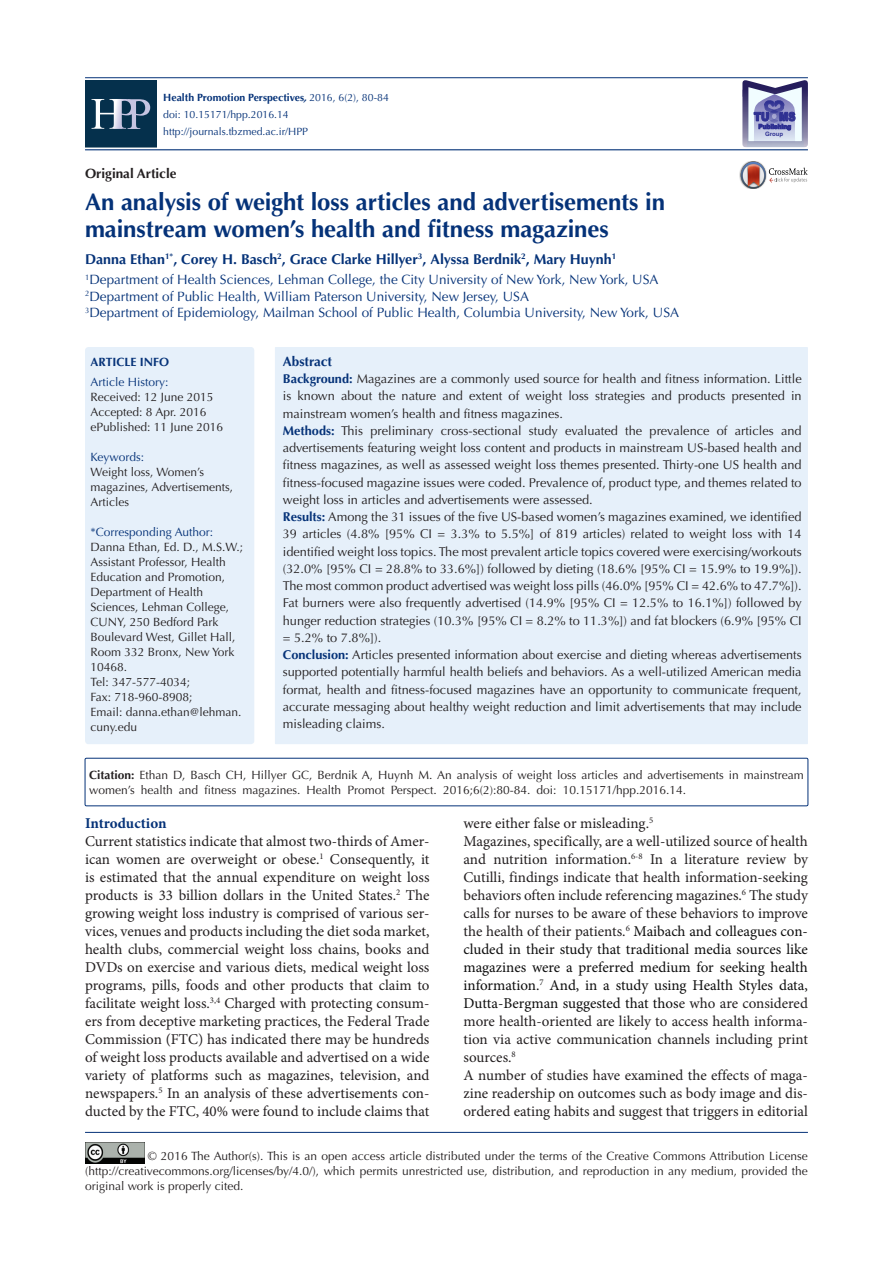
<style>
.page{position:relative;width:893px;height:1263px;background:#fff}
.page>*{position:absolute;margin:0;border:0;box-sizing:border-box;transform-origin:0 0}
.t1{font:700 24px "Optima LT Std";letter-spacing:-.005em;color:#053278}
.t2{font:15px/18px "Minion Pro";color:#231f20;text-align:justify}
.t3{font:700 15px "Minion Pro";letter-spacing:-.005em;color:#053278}
.t4{font:700 14.25px "Optima LT Std";color:#053278}
.t5{font:13.5px "Optima LT Std";color:#053278}
.t6{font:700 13.5px "Optima LT Std";color:#231f20}
.t7{font:700 13.5px "Optima LT Std";color:#053278}
.t8{font:12.75px/17.2px "Optima LT Std";color:#231f20;text-align:justify}
.corresponding{font:12px/15px "Optima LT Std";color:#231f20}
.t9{font:12px "Optima LT Std";color:#053278}
.t10{font:700 12px "Optima LT Std";color:#053278}
.t11{font:900 12px "Arial";color:#2e3092;scale:.82 1}
.t12{font:10.5px/16.8px "Optima LT Std";color:#053278}
.t13{font:700 10.5px "Optima LT Std";color:#053278}
.t14{font:700 6px "Arial";color:#2e3092}
.s1{font-style:italic}
.s2{font-weight:400}
.s3{font-weight:700;color:#053278}
.s4{font-weight:700}
.s5{color:#0e0e0e}
</style>
<div class="page">
<hr style="left:85px;top:149px;width:723px;height:1px;background:#053278">
<hr style="left:85px;top:77px;width:723px;height:1px;background:#053278">
<hr style="left:85px;top:1132px;width:723px;height:1px;background:#053278">
<img style="left:85px;top:1143px;width:59px;height:20px">
<img style="left:739px;top:169px;width:2px;height:13px">
<svg style="left:741px;top:161px;width:67px;height:28px"></svg>
<svg style="left:742px;top:80px;width:66px;height:67px"></svg>
<div style="left:275px;top:347px;width:533px;height:397px;background:#e6f0fa"></div>
<div style="left:85px;top:347px;width:169px;height:397px;background:#e6f0fa;border-radius:3px"></div>
<div style="left:85px;top:758px;width:723px;height:48px;border:1px solid #053278"></div>
<div style="left:85px;top:80px;width:71px;height:67px;background:#05304c"></div>
<svg style="left:92px;top:97px;width:20px;height:32px"></svg>
<svg style="left:112px;top:97px;width:16px;height:32px"></svg>
<svg style="left:128px;top:97px;width:24px;height:33px"></svg>
<p class="t13" style="left:163px;top:91px;width:227px">Health Promotion Perspectives<span class="s1">,</span> <span class="s2">2016, 6(2), 80-84</span></p>
<p class="t12" style="left:163px;top:106px;width:146px">doi: 10.15171/hpp.2016.14 http://journals.tbzmed.ac.ir/HPP</p>
<p class="t6" style="left:85px;top:165px;width:93px">Original Article</p>
<p class="t1" style="left:85px;top:188px;width:581px">An analysis of weight loss articles and advertisements in</p>
<p class="t1" style="left:85px;top:215px;width:525px">mainstream women’s health and fitness magazines</p>
<p class="t4" style="left:85px;top:250px;width:533px">Danna Ethan<sup>1*</sup>, Corey H. Basch<sup>2</sup>, Grace Clarke Hillyer<sup>3</sup>, Alyssa Berdnik<sup>2</sup>, Mary Huynh<sup>1</sup></p>
<p class="t5" style="left:85px;top:272px;width:575px"><sup>1</sup>Department of Health Sciences, Lehman College, the City University of New York, New York, USA</p>
<p class="t5" style="left:85px;top:288px;width:445px"><sup>2</sup>Department of Public Health, William Paterson University, New Jersey, USA</p>
<p class="t5" style="left:85px;top:305px;width:595px"><sup>3</sup>Department of Epidemiology, Mailman School of Public Health, Columbia University, New York, USA</p>
<p class="t11" style="left:754px;top:108px;width:52px">TU MS</p>
<p class="t14" style="left:765px;top:129px;width:20px">Group</p>
<p class="t10" style="left:91px;top:355px;width:80px">ARTICLE INFO</p>
<p class="t9" style="left:91px;top:375px;width:80px">Article History:</p>
<p class="corresponding" style="left:91px;top:390px;width:124px">Received: 12 June 2015</p>
<p class="corresponding" style="left:91px;top:405px;width:118px">Accepted: 8 Apr. 2016</p>
<p class="corresponding" style="left:91px;top:420px;width:134px">ePublished: 11 June 2016</p>
<p class="t9" style="left:91px;top:450px;width:55px">Keywords:</p>
<p class="corresponding" style="left:91px;top:465px;width:144px">Weight loss, Women’s magazines, Advertisements,<br>Articles</p>
<p class="t9" style="left:91px;top:525px;width:124px">*Corresponding Author:</p>
<p class="corresponding" style="left:91px;top:540px;width:154px">Danna Ethan, Ed. D., M.S.W.;</p>
<p class="corresponding" style="left:91px;top:555px;width:146px">Assistant Professor, Health<br>Education and Promotion,<br>Department of Health<br>Sciences, Lehman College,<br>CUNY, 250 Bedford Park<br>Boulevard West, Gillet Hall,<br>Room 332 Bronx, New York<br>10468.</p>
<p class="corresponding" style="left:91px;top:675px;width:101px">Tel: 347-577-4034;</p>
<p class="corresponding" style="left:91px;top:690px;width:104px">Fax: 718-960-8908;</p>
<p class="corresponding" style="left:91px;top:705px;width:152px">Email: danna.ethan@lehman. cuny.edu</p>
<p class="t7" style="left:283px;top:353px;width:51px">Abstract</p>
<p class="t8" style="left:283px;top:370px;width:520px"><span class="s3">Background:</span> Magazines are a commonly used source for health and fitness information. Little is known about the nature and extent of weight loss strategies and products presented in mainstream women’s health and fitness magazines.</p>
<p class="t8" style="left:283px;top:422px;width:520px"><span class="s3">Methods:</span> This preliminary cross-sectional study evaluated the prevalence of articles and advertisements featuring weight loss content and products in mainstream US-based health and fitness magazines, as well as assessed weight loss themes presented. Thirty-one US health and fitness-focused magazine issues were coded. Prevalence of, product type, and themes related to weight loss in articles and advertisements were assessed.</p>
<p class="t8" style="left:283px;top:508px;width:520px"><span class="s3">Results:</span> Among the 31 issues of the five US-based women’s magazines examined, we identified 39 articles (4.8% [95% CI = 3.3% to 5.5%] of 819 articles) related to weight loss with 14 identified weight loss topics. The most prevalent article topics covered were exercising/workouts (32.0% [95% CI = 28.8% to 33.6%]) followed by dieting (18.6% [95% CI = 15.9% to 19.9%]).<br>The most common product advertised was weight loss pills (46.0% [95% CI = 42.6% to 47.7%]).<br>Fat burners were also frequently advertised (14.9% [95% CI = 12.5% to 16.1%]) followed by hunger reduction strategies (10.3% [95% CI = 8.2% to 11.3%]) and fat blockers (6.9% [95% CI = 5.2% to 7.8%]).</p>
<p class="t8" style="left:283px;top:646px;width:520px"><span class="s3">Conclusion:</span> Articles presented information about exercise and dieting whereas advertisements supported potentially harmful health beliefs and behaviors. As a well-utilized American media format, health and fitness-focused magazines have an opportunity to communicate frequent, accurate messaging about healthy weight reduction and limit advertisements that may include misleading claims.</p>
<p class="corresponding" style="left:89px;top:767px;width:716px"><span class="s4">Citation:</span> Ethan D, Basch CH, Hillyer GC, Berdnik A, Huynh M. An analysis of weight loss articles and advertisements in mainstream women’s health and fitness magazines. Health Promot Perspect. 2016;6(2):80-84. doi: 10.15171/hpp.2016.14.</p>
<p class="t3" style="left:85px;top:813px;width:83px">Introduction</p>
<p class="t2" style="left:85px;top:832px;width:346px">Current statistics indicate that almost two-thirds of Amer&shy;ican women are overweight or obese.<sup>1</sup> Consequently, it is estimated that the annual expenditure on weight loss products is 33 billion dollars in the United States.<sup>2</sup> The growing weight loss industry is comprised of various ser&shy;vices, venues and products including the diet soda market, health clubs, commercial weight loss chains, books and DVDs on exercise and various diets, medical weight loss programs, pills, foods and other products that claim to facilitate weight loss.<sup>3,4</sup> Charged with protecting consum&shy;ers from deceptive marketing practices, the Federal Trade Commission (FTC) has indicated there may be hundreds of weight loss products available and advertised on a wide variety of platforms such as magazines, television, and newspapers.<sup>5</sup> In an analysis of these advertisements con&shy;ducted by the FTC, 40% were found to include claims that</p>
<p class="t2" style="left:463px;top:814px;width:191px">were either false or misleading.<sup>5</sup></p>
<p class="t2" style="left:463px;top:832px;width:346px">Magazines, specifically, are a well-utilized source of health and nutrition information.<sup>6-8</sup> In a literature review by Cutilli, findings indicate that health information-seeking behaviors often include referencing magazines.<sup>6</sup> The study calls for nurses to be aware of these behaviors to improve the health of their patients.<sup>6</sup> <span class="s5">Maibach and colleagues con&shy;cluded in their study that traditional media sources like magazines were a preferred medium for seeking health information.</span><sup>7</sup> <span class="s5">And, in a study using Health Styles data, Dutta-Bergman suggested that thos</span>e who are considered more health-oriented are likely to access health informa&shy;tion via active communication channels including print sources.<sup>8</sup></p>
<p class="t2" style="left:463px;top:1066px;width:346px">A number of studies have examined the effects of maga&shy;zine readership on outcomes such as body image and dis&shy;ordered eating habits and suggest that triggers in editorial</p>
<p class="corresponding" style="left:85px;top:1149px;width:724px;text-align:justify;text-indent:63px">© 2016 The Author(s). This is an open access article distributed under the terms of the Creative Commons Attribution License (http://creativecommons.org/licenses/by/4.0/), which permits unrestricted use, distribution, and reproduction in any medium, provided the original work is properly cited.</p>
</div>
